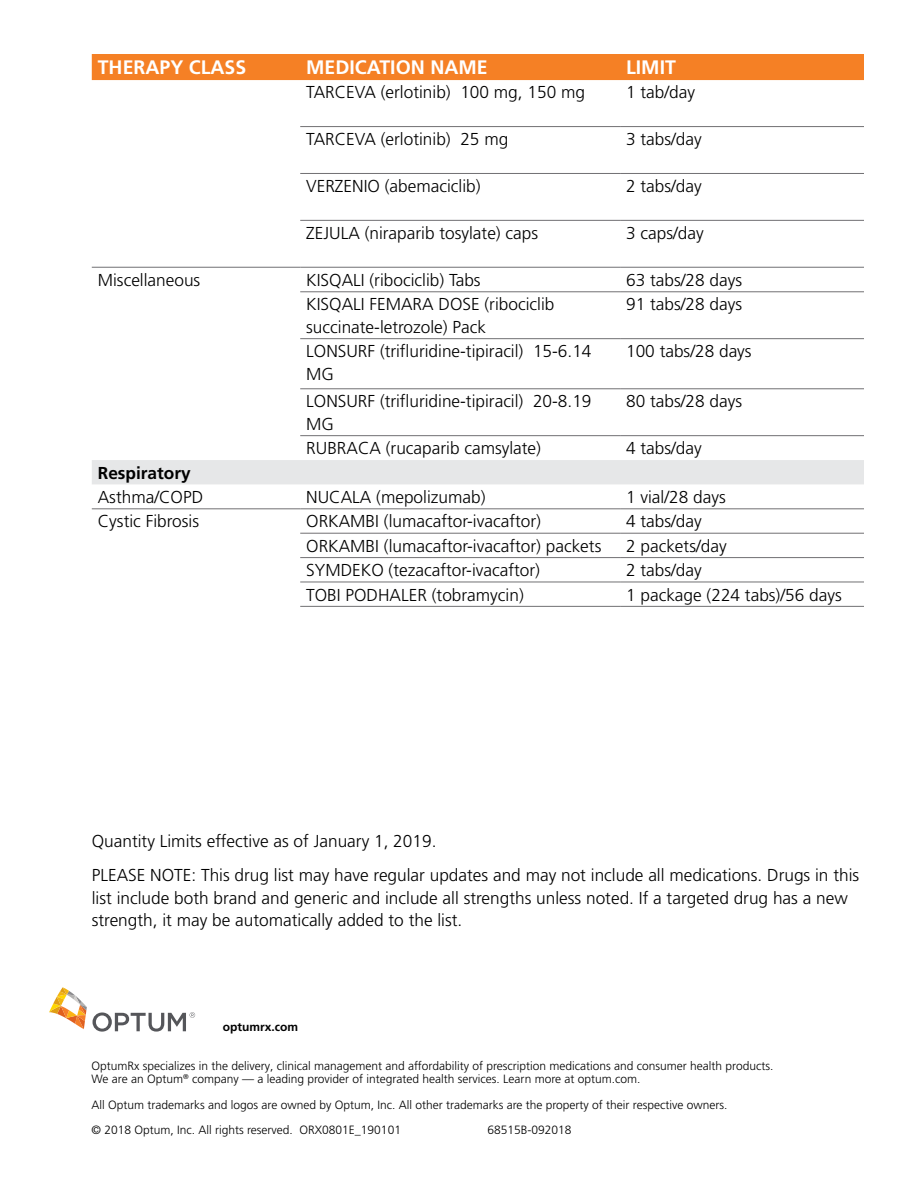
<style>
.page{position:relative;width:918px;height:1188px;background:#fff}
.page>*{position:absolute;margin:0;border:0;box-sizing:border-box;transform-origin:0 0}
.P__B2C_GME_Table_He{font:700 19.5px "Frutiger LT Pro";color:#fff}
.P__B2C_GME_Main_Bod{font:300 17.25px/22.5px "Frutiger LT Pro";color:#000}
.H3__B2C_GME_2nd_Lev{font:700 17.25px "Frutiger LT Pro";color:#000}
.P__B2C_Non-CMS_Sign{font:300 12px/13.5px "Frutiger LT Pro";color:#000}
.P__B2C_Non-CMS_Sign-2{font:700 12px "Frutiger LT Pro";color:#000}
</style>
<div class="page">
<div style="left:92px;top:54px;width:772px;height:26px;background:#f58025"></div>
<div style="left:92px;top:460px;width:772px;height:24px;background:#e6e7e8"></div>
<hr style="left:300px;top:126px;width:320px;height:1px;background:#717073">
<hr style="left:620px;top:126px;width:244px;height:1px;background:#717073">
<hr style="left:300px;top:173px;width:320px;height:1px;background:#717073">
<hr style="left:620px;top:173px;width:244px;height:1px;background:#717073">
<hr style="left:300px;top:220px;width:320px;height:1px;background:#717073">
<hr style="left:620px;top:220px;width:244px;height:1px;background:#717073">
<hr style="left:300px;top:267px;width:320px;height:1px;background:#717073">
<hr style="left:620px;top:267px;width:244px;height:1px;background:#717073">
<hr style="left:300px;top:291px;width:320px;height:1px;background:#717073">
<hr style="left:620px;top:291px;width:244px;height:1px;background:#717073">
<hr style="left:300px;top:338px;width:320px;height:1px;background:#717073">
<hr style="left:620px;top:338px;width:244px;height:1px;background:#717073">
<hr style="left:300px;top:388px;width:320px;height:1px;background:#717073">
<hr style="left:620px;top:388px;width:244px;height:1px;background:#717073">
<hr style="left:300px;top:435px;width:320px;height:1px;background:#717073">
<hr style="left:620px;top:435px;width:244px;height:1px;background:#717073">
<hr style="left:300px;top:508px;width:320px;height:1px;background:#717073">
<hr style="left:620px;top:508px;width:244px;height:1px;background:#717073">
<hr style="left:300px;top:533px;width:320px;height:1px;background:#717073">
<hr style="left:620px;top:533px;width:244px;height:1px;background:#717073">
<hr style="left:300px;top:557px;width:320px;height:1px;background:#717073">
<hr style="left:620px;top:557px;width:244px;height:1px;background:#717073">
<hr style="left:300px;top:582px;width:320px;height:1px;background:#717073">
<hr style="left:620px;top:582px;width:244px;height:1px;background:#717073">
<hr style="left:300px;top:606px;width:320px;height:1px;background:#717073">
<hr style="left:620px;top:606px;width:244px;height:1px;background:#717073">
<hr style="left:92px;top:267px;width:208px;height:1px;background:#717073">
<hr style="left:92px;top:508px;width:208px;height:1px;background:#717073">
<svg style="left:49px;top:987px;width:38px;height:42px"></svg>
<svg style="left:93px;top:1012px;width:102px;height:20px"></svg>
<p class="P__B2C_GME_Table_He" style="left:98px;top:56px;width:150px">THERAPY CLASS</p>
<p class="P__B2C_GME_Table_He" style="left:306px;top:56px;width:183px">MEDICATION NAME</p>
<p class="P__B2C_GME_Table_He" style="left:626px;top:56px;width:51px">LIMIT</p>
<p class="P__B2C_GME_Main_Bod" style="left:306px;top:81px;width:280px">TARCEVA (erlotinib) 100 mg, 150 mg</p>
<p class="P__B2C_GME_Main_Bod" style="left:626px;top:81px;width:71px">1 tab/day</p>
<p class="P__B2C_GME_Main_Bod" style="left:306px;top:128px;width:204px">TARCEVA (erlotinib) 25 mg</p>
<p class="P__B2C_GME_Main_Bod" style="left:626px;top:128px;width:77px">3 tabs/day</p>
<p class="P__B2C_GME_Main_Bod" style="left:306px;top:175px;width:176px">VERZENIO (abemaciclib)</p>
<p class="P__B2C_GME_Main_Bod" style="left:626px;top:175px;width:77px">2 tabs/day</p>
<p class="P__B2C_GME_Main_Bod" style="left:306px;top:222px;width:233px">ZEJULA (niraparib tosylate) caps</p>
<p class="P__B2C_GME_Main_Bod" style="left:626px;top:222px;width:79px">3 caps/day</p>
<p class="P__B2C_GME_Main_Bod" style="left:98px;top:269px;width:104px">Miscellaneous</p>
<p class="P__B2C_GME_Main_Bod" style="left:306px;top:269px;width:176px">KISQALI (ribociclib) Tabs</p>
<p class="P__B2C_GME_Main_Bod" style="left:626px;top:269px;width:118px">63 tabs/28 days</p>
<p class="P__B2C_GME_Main_Bod" style="left:306px;top:293px;width:250px">KISQALI FEMARA DOSE (ribociclib succinate-letrozole) Pack</p>
<p class="P__B2C_GME_Main_Bod" style="left:626px;top:293px;width:118px">91 tabs/28 days</p>
<p class="P__B2C_GME_Main_Bod" style="left:306px;top:340px;width:287px">LONSURF (trifluridine-tipiracil) 15-6.14<br>MG</p>
<p class="P__B2C_GME_Main_Bod" style="left:626px;top:340px;width:127px">100 tabs/28 days</p>
<p class="P__B2C_GME_Main_Bod" style="left:306px;top:390px;width:287px">LONSURF (trifluridine-tipiracil) 20-8.19<br>MG</p>
<p class="P__B2C_GME_Main_Bod" style="left:626px;top:390px;width:118px">80 tabs/28 days</p>
<p class="P__B2C_GME_Main_Bod" style="left:306px;top:437px;width:236px">RUBRACA (rucaparib camsylate)</p>
<p class="P__B2C_GME_Main_Bod" style="left:626px;top:437px;width:77px">4 tabs/day</p>
<h3 class="H3__B2C_GME_2nd_Lev" style="left:98px;top:462px;width:94px">Respiratory</h3>
<p class="P__B2C_GME_Main_Bod" style="left:98px;top:486px;width:107px">Asthma/COPD</p>
<p class="P__B2C_GME_Main_Bod" style="left:306px;top:486px;width:181px">NUCALA (mepolizumab)</p>
<p class="P__B2C_GME_Main_Bod" style="left:626px;top:486px;width:101px">1 vial/28 days</p>
<p class="P__B2C_GME_Main_Bod" style="left:98px;top:510px;width:103px">Cystic Fibrosis</p>
<p class="P__B2C_GME_Main_Bod" style="left:306px;top:510px;width:236px">ORKAMBI (lumacaftor-ivacaftor)</p>
<p class="P__B2C_GME_Main_Bod" style="left:626px;top:510px;width:77px">4 tabs/day</p>
<p class="P__B2C_GME_Main_Bod" style="left:306px;top:535px;width:297px">ORKAMBI (lumacaftor-ivacaftor) packets</p>
<p class="P__B2C_GME_Main_Bod" style="left:626px;top:535px;width:102px">2 packets/day</p>
<p class="P__B2C_GME_Main_Bod" style="left:306px;top:559px;width:235px">SYMDEKO (tezacaftor-ivacaftor)</p>
<p class="P__B2C_GME_Main_Bod" style="left:626px;top:559px;width:77px">2 tabs/day</p>
<p class="P__B2C_GME_Main_Bod" style="left:306px;top:584px;width:219px">TOBI PODHALER (tobramycin)</p>
<p class="P__B2C_GME_Main_Bod" style="left:626px;top:584px;width:217px">1 package (224 tabs)/56 days</p>
<p class="P__B2C_GME_Main_Bod" style="left:92px;top:830px;width:346px">Quantity Limits effective as of January 1, 2019.</p>
<p class="P__B2C_GME_Main_Bod" style="left:92px;top:864px;width:769px">PLEASE NOTE: This drug list may have regular updates and may not include all medications. Drugs in this list include both brand and generic and include all strengths unless noted. If a targeted drug has a new strength, it may be automatically added to the list.</p>
<p class="P__B2C_Non-CMS_Sign-2" style="left:223px;top:1020px;width:77px">optumrx.com</p>
<p class="P__B2C_Non-CMS_Sign" style="left:92px;top:1059px;width:683px">OptumRx specializes in the delivery, clinical management and affordability of prescription medications and consumer health products.<br>We are an Optum<sup>®</sup> company — a leading provider of integrated health services. Learn more at optum.com.</p>
<p class="P__B2C_Non-CMS_Sign" style="left:92px;top:1098px;width:637px">All Optum trademarks and logos are owned by Optum, Inc. All other trademarks are the property of their respective owners.</p>
<p class="P__B2C_Non-CMS_Sign" style="left:92px;top:1123px;width:311px">© 2018 Optum, Inc. All rights reserved. ORX0801E_190101</p>
<p class="P__B2C_Non-CMS_Sign" style="left:488px;top:1123px;width:86px">68515B-092018</p>
</div>
